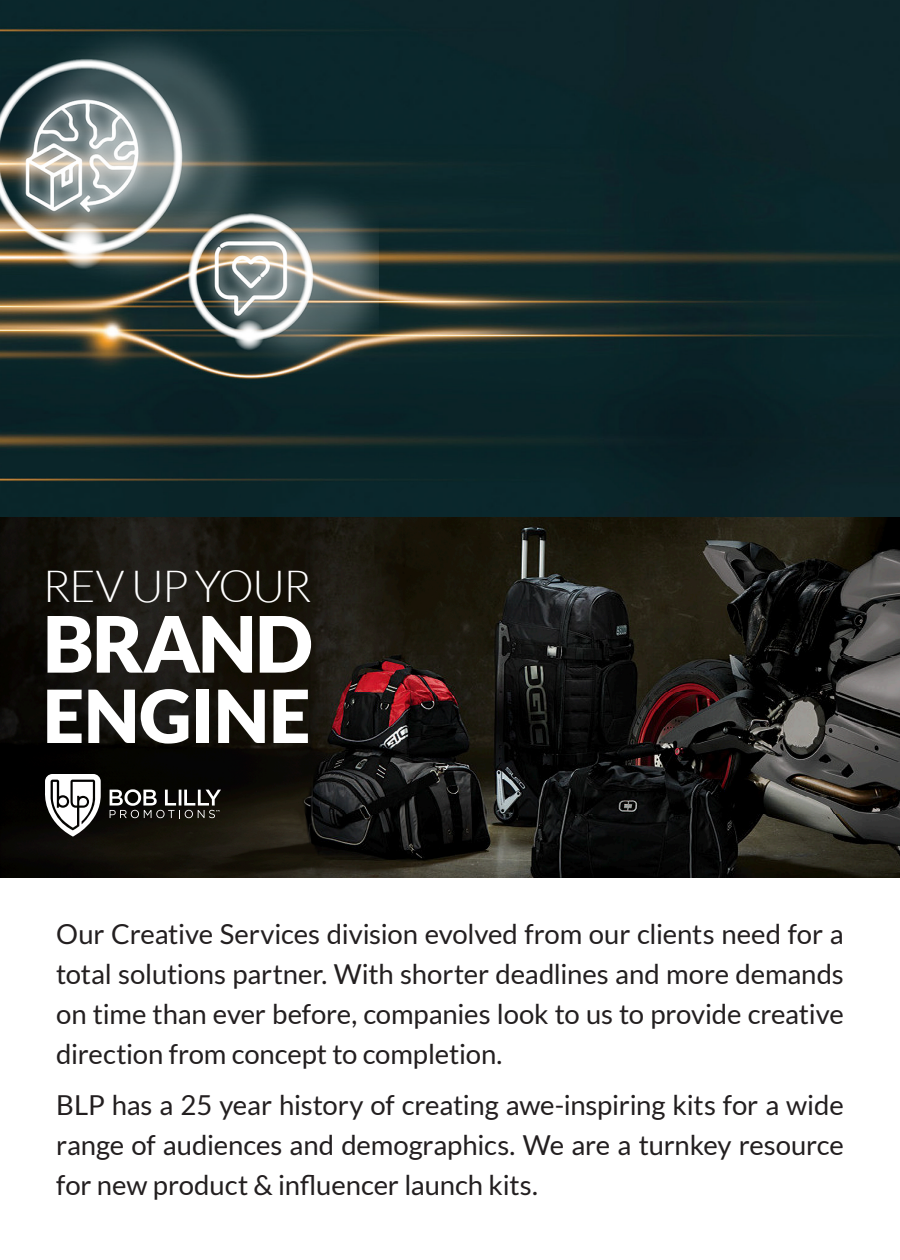
<style>
.page{position:relative;width:900px;height:1260px;background:#fff}
.page>*{position:absolute;margin:0;border:0;box-sizing:border-box;transform-origin:0 0}
.t1{font:900 77.75px "Lato";letter-spacing:-.02em;color:#fff}
.t2{font:900 73.25px "Lato";letter-spacing:-.005em;color:#fff}
.t3{font:300 44.5px "Lato";letter-spacing:-.03em;color:#fff}
.t4{font:27.5px/40px "Lato";letter-spacing:-.005em;color:#231f20;text-align:justify}
</style>
<div class="page">
<img style="left:0;top:0;width:900px;height:878px">
<svg style="left:43px;top:774px;width:58px;height:63px"></svg>
<svg style="left:110px;top:789px;width:111px;height:29px"></svg>
<img style="left:0;top:4px;width:378px;height:476px">
<p class="t3" style="left:43px;top:562px;width:270px">REV UP YOUR</p>
<p class="t1" style="left:43px;top:599px;width:271px">BRAND</p>
<p class="t2" style="left:43px;top:673px;width:269px">ENGINE</p>
<p class="t4" style="left:56px;top:914px;width:789px">Our Creative Services division evolved from our clients need for a total solutions partner. With shorter deadlines and more demands on time than ever before, companies look to us to provide creative direction from concept to completion.</p>
<p class="t4" style="left:56px;top:1085px;width:789px">BLP has a 25 year history of creating awe-inspiring kits for a wide range of audiences and demographics. We are a turnkey resource for new product &amp; influencer launch kits.</p>
</div>
